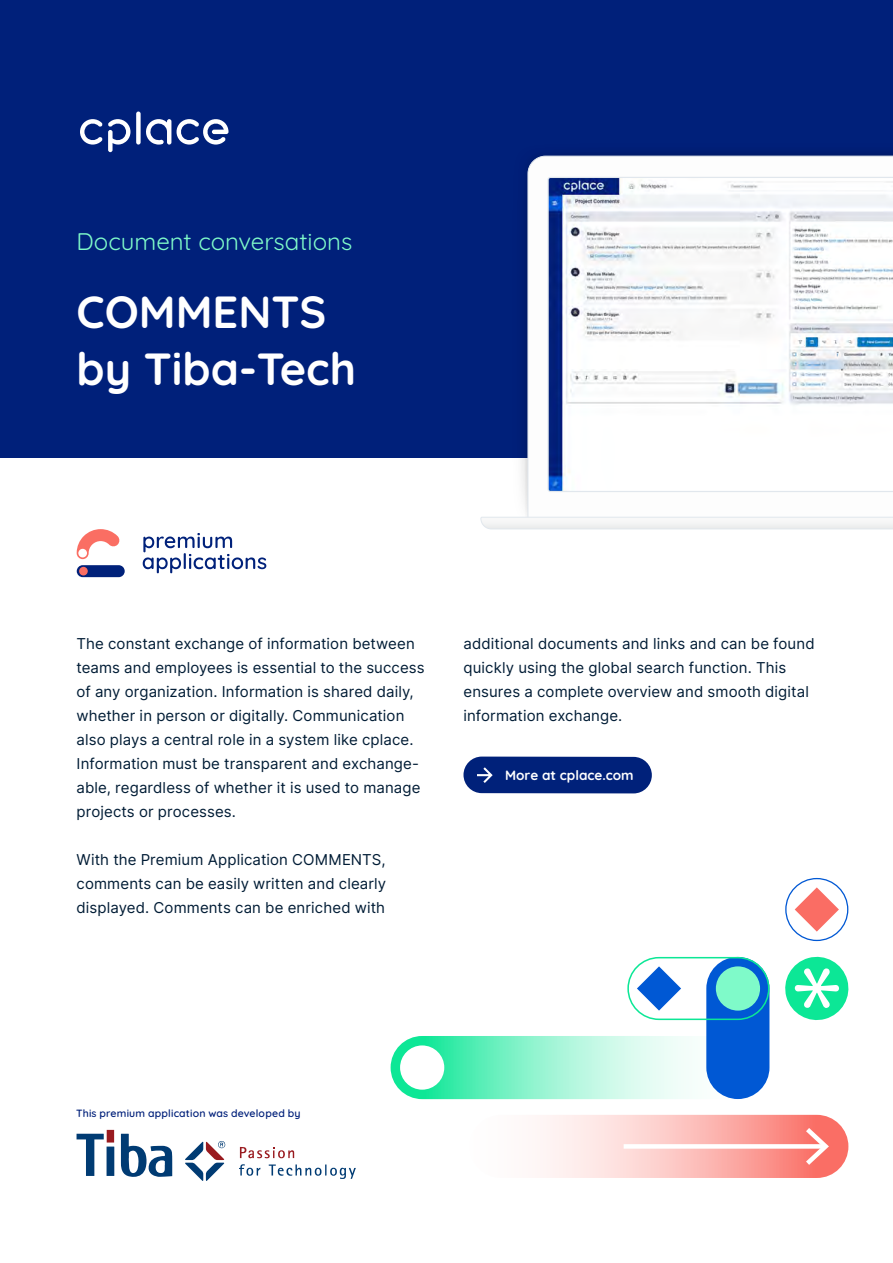
<style>
.page{position:relative;width:893px;height:1263px;background:#fff}
.page>*{position:absolute;margin:0;border:0;box-sizing:border-box;transform-origin:0 0}
.t1{font:700 45px/57px "Quicksand";color:#fff}
.t2{font:24px "Quicksand";color:#7ffac9}
.t3{font:15px/24px "Inter";letter-spacing:.01em;color:#001c35}
.t4{font:700 13.5px "Quicksand";color:#fff}
.t5{font:600 10.5px "Quicksand";letter-spacing:.015em;color:#00207a}
</style>
<div class="page">
<div style="left:0;top:0;width:893px;height:457px;background:#00207a"></div>
<svg style="left:391px;top:1036px;width:378px;height:63px;background:#9ef5d5"></svg>
<div style="left:706px;top:957px;width:63px;height:142px;background:#0058d4;border-radius:32px"></div>
<svg style="left:469px;top:1115px;width:379px;height:63px"></svg>
<div style="left:400px;top:1045px;width:44px;height:45px;background:#fff;border-radius:50%"></div>
<svg style="left:785px;top:878px;width:63px;height:63px"></svg>
<svg style="left:627px;top:957px;width:142px;height:63px"></svg>
<div style="left:624px;top:1144px;width:200px;height:5px;background:#fff"></div>
<svg style="left:806px;top:1128px;width:23px;height:37px"></svg>
<svg style="left:785px;top:956px;width:64px;height:65px"></svg>
<div style="left:463px;top:756px;width:189px;height:37px;background:#00217a;border-radius:18px"></div>
<svg style="left:477px;top:767px;width:16px;height:16px"></svg>
<div style="left:528px;top:156px;width:365px;height:361px;background:#fdfdfd"></div>
<svg style="left:481px;top:517px;width:412px;height:12px"></svg>
<svg style="left:547px;top:177px;width:346px;height:315px;background:#e8ebf1"></svg>
<svg style="left:80px;top:119px;width:50px;height:33px"></svg>
<div style="left:136px;top:112px;width:5px;height:33px;background:#fff;border-radius:2px"></div>
<svg style="left:146px;top:119px;width:82px;height:26px"></svg>
<div style="left:77px;top:565px;width:48px;height:12px;background:#00217a;border-radius:6px"></div>
<svg style="left:77px;top:529px;width:43px;height:30px"></svg>
<div style="left:78px;top:549px;width:9px;height:8px;background:#fff;border-radius:50%"></div>
<div style="left:79px;top:567px;width:9px;height:8px;background:#fa6e63;border-radius:50%"></div>
<svg style="left:143px;top:533px;width:123px;height:40px"></svg>
<svg style="left:77px;top:1130px;width:279px;height:51px"></svg>
<h2 class="t2" style="left:77px;top:222px;width:277px">Document conversations</h2>
<h1 class="t1" style="left:77px;top:279px;width:281px">COMMENTS by Tiba-Tech</h1>
<p class="t3" style="left:77px;top:631px;width:350px">The constant exchange of information between teams and employees is essential to the success of any organization. Information is shared daily, whether in person or digitally. Communication also plays a central role in a system like cplace.<br>Information must be transparent and exchange&shy;able, regardless of whether it is used to manage projects or processes.</p>
<p class="t3" style="left:77px;top:847px;width:311px;text-align:justify">With the Premium Application COMMENTS, comments can be easily written and clearly displayed. Comments can be enriched with</p>
<p class="t3" style="left:463px;top:631px;width:353px">additional documents and links and can be found quickly using the global search function. This ensures a complete overview and smooth digital information exchange.</p>
<p class="t4" style="left:505px;top:765px;width:130px">More at cplace.com</p>
<p class="t5" style="left:76px;top:1105px;width:226px">This premium application was developed by</p>
</div>
